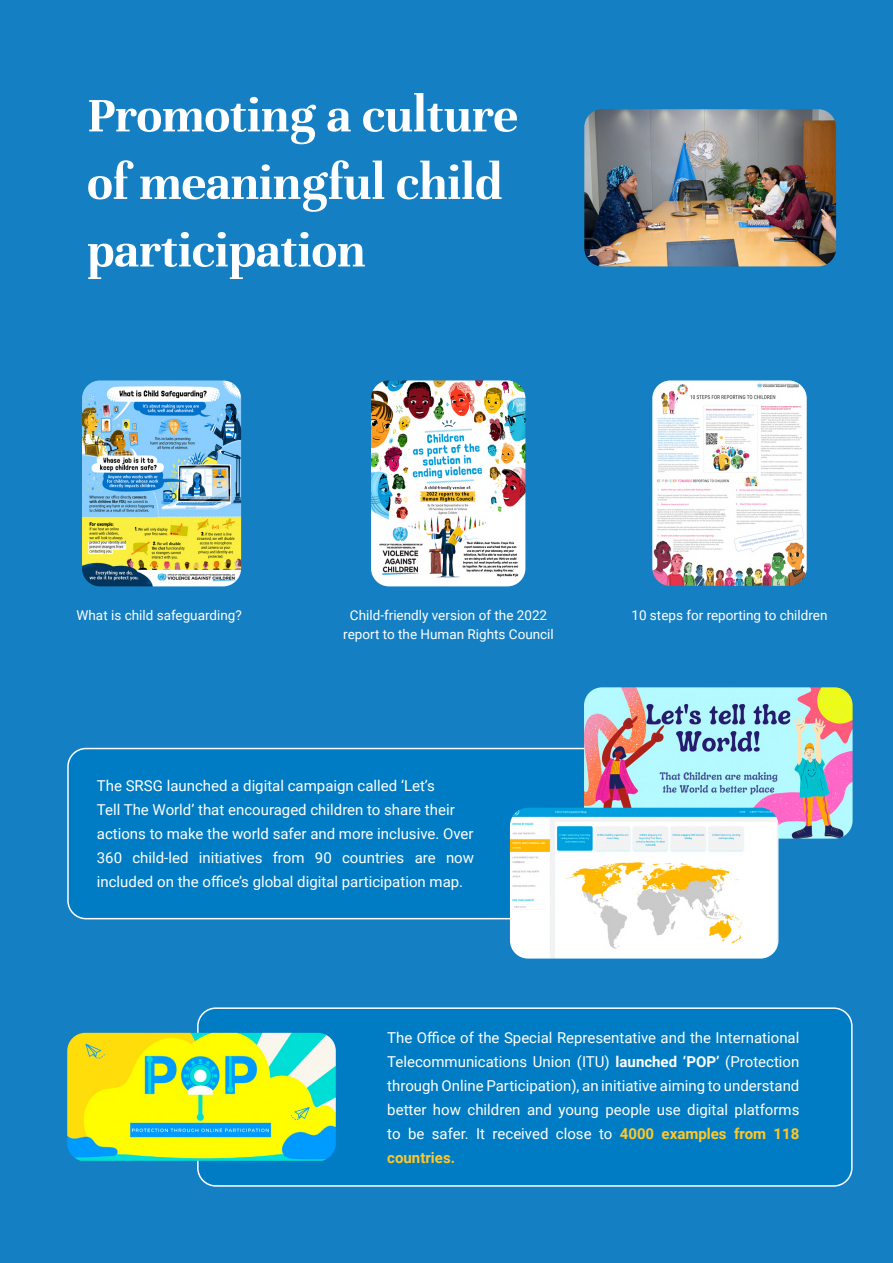
<style>
.page{position:relative;width:893px;height:1263px;background:#157fc3}
.page>*{position:absolute;margin:0;border:0;box-sizing:border-box;transform-origin:0 0}
.t1{font:700 52.5px/67.5px "Unna";color:#fff}
.t2{font:15px/24px "Roboto";color:#fff;text-align:justify}
.t3{font:13.5px/19.5px "Roboto";color:#fff;text-align:center}
.s1{font-weight:700}
.s2{font-weight:700;color:#ffc828}
</style>
<div class="page">
<div style="left:198px;top:1008px;width:654px;height:178px;background:#007cc4;border-radius:18px"></div>
<div style="left:197px;top:1007px;width:656px;height:180px;border:2px solid #fff;border-radius:18px"></div>
<img style="left:67px;top:1033px;width:269px;height:128px">
<div style="left:68px;top:748px;width:563px;height:171px;background:#007cc4;border-radius:18px"></div>
<div style="left:67px;top:748px;width:564px;height:171px;border:2px solid #fff;border-radius:18px"></div>
<img style="left:584px;top:687px;width:269px;height:152px">
<img style="left:510px;top:808px;width:268px;height:150px">
<img style="left:371px;top:380px;width:154px;height:206px">
<img style="left:652px;top:380px;width:155px;height:206px">
<img style="left:82px;top:380px;width:159px;height:206px">
<img style="left:584px;top:109px;width:252px;height:157px">
<h1 class="t1" style="left:87px;top:82px;width:432px">Promoting a culture of meaningful child participation</h1>
<p class="t3" style="left:77px;top:605px;width:167px">What is child safeguarding?</p>
<p class="t3" style="left:631px;top:605px;width:198px">10 steps for reporting to children</p>
<p class="t3" style="left:343px;top:605px;width:212px">Child-friendly version of the 2022 report to the Human Rights Council</p>
<p class="t2" style="left:97px;top:773px;width:379px;text-align:left">The SRSG launched a digital campaign called ‘Let’s<br>Tell The World’ that encouraged children to share their actions to make the world safer and more inclusive. Over 360 child-led initiatives from 90 countries are now included on the office’s global digital participation map.</p>
<p class="t2" style="left:387px;top:1025px;width:414px">The Office of the Special Representative and the International Telecommunications Union (ITU) <span class="s1">launched ‘POP’</span> (Protection through Online Participation), an initiative aiming to understand better how children and young people use digital platforms to be safer. It received close to <span class="s2">4000 examples from 118 countries.</span></p>
</div>
